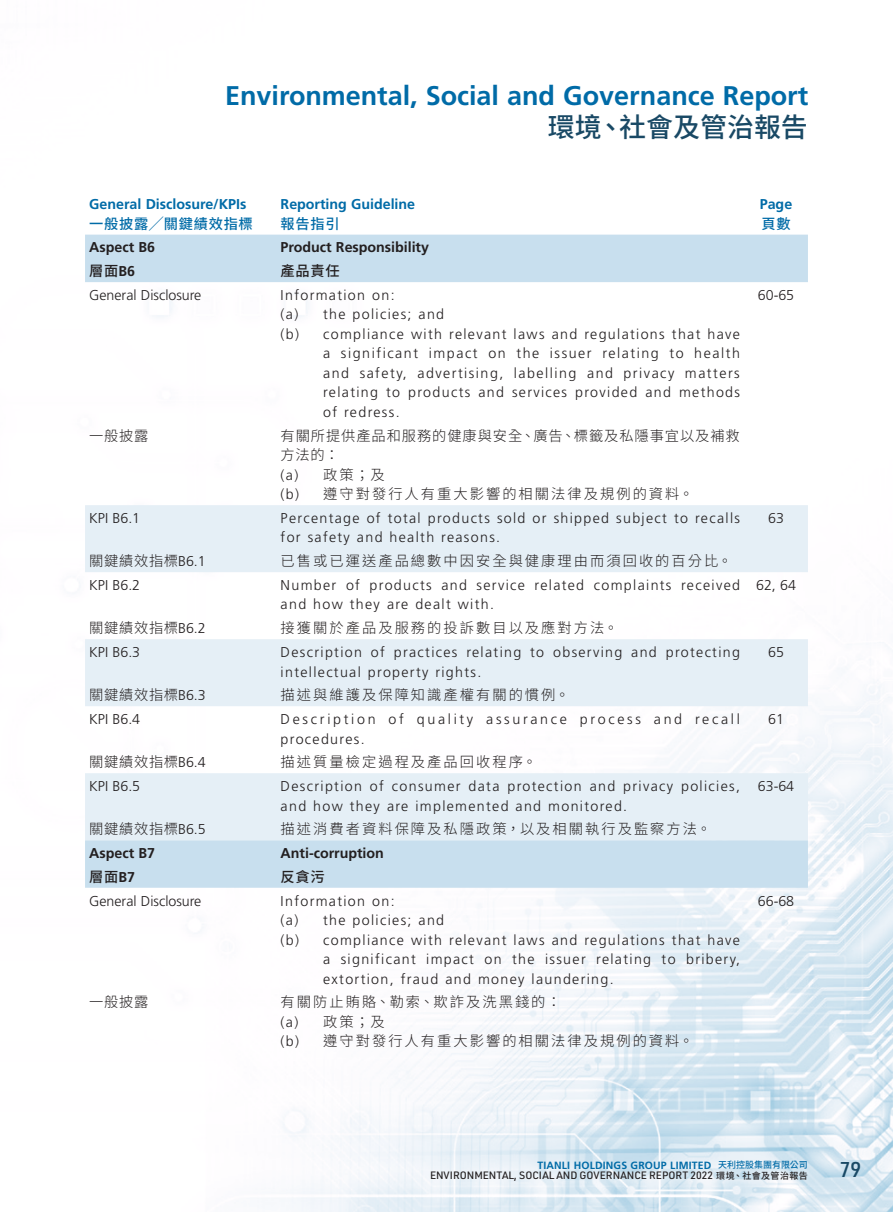
<style>
.page{position:relative;width:893px;height:1212px;background:#fff}
.page>*{position:absolute;margin:0;border:0;box-sizing:border-box;transform-origin:0 0}
.t1{font:700 27px "Frutiger LT Std";color:#006ba7}
.t2{font:500 27px "Source Han Sans TC";color:#194965}
.t3{font:500 21px "URWDIN";color:#194965}
.C_Body_Text{font:300 14.25px/19.5px "Frutiger LT Std";letter-spacing:.095em;color:#231f20}
.C_Body_Text-2{font:300 14.25px "Source Han Sans TC";letter-spacing:.145em;color:#231f20}
.Body_Text{font:300 14.25px "Frutiger LT Std";color:#231f20}
.Body_Text-2{font:300 14.25px/19.5px "Source Han Sans TC";letter-spacing:.05em;color:#231f20}
.C_Body_Text-3{font:300 14.25px/19.5px "Frutiger LT Std";letter-spacing:.19em;color:#231f20}
.Body_Text-3{font:700 14.25px "Frutiger LT Std";color:#231f20}
.Body_Text-4{font:700 14.25px "Frutiger LT Std";color:#006ba7}
.Body_Text-5{font:500 14.25px "Source Han Sans TC";letter-spacing:.05em;color:#006ba7}
.Body_Text-6{font:500 14.25px "Source Han Sans TC";letter-spacing:.05em;color:#231f20}
.t4{font:500 10.5px "URWDIN";letter-spacing:-.005em;color:#231f20}
.t5{font:700 10.5px "Frutiger LT Std";letter-spacing:.015em;color:#006ba7}
.s1{font-family:"Frutiger LT Std";font-weight:700}
.s2{font-family:"Frutiger LT Std"}
.s3{font-family:"Source Han Sans TC";font-weight:500;font-size:9px}
.s4{font-family:"Source Han Sans TC";font-size:9px}
</style>
<div class="page">
<img style="left:79px;top:234px;width:814px;height:978px">
<svg style="left:85px;top:235px;width:723px;height:653px"></svg>
<svg style="left:85px;top:505px;width:723px;height:335px;fill:#e5eff6"></svg>
<h1 class="t1" style="left:225px;top:80px;width:584px">Environmental, Social and Governance Report</h1>
<h1 class="t2" style="left:548px;top:112px;width:262px">環境、社會及管治報告</h1>
<p class="Body_Text-4" style="left:89px;top:196px;width:159px">General Disclosure/KPIs</p>
<p class="Body_Text-4" style="left:281px;top:196px;width:136px">Reporting Guideline</p>
<p class="Body_Text-4" style="left:760px;top:196px;width:34px">Page</p>
<p class="Body_Text-5" style="left:89px;top:215px;width:165px">一般披露╱關鍵績效指標</p>
<p class="Body_Text-5" style="left:281px;top:215px;width:61px">報告指引</p>
<p class="Body_Text-5" style="left:761px;top:215px;width:31px">頁數</p>
<p class="Body_Text-3" style="left:89px;top:239px;width:67px">Aspect B6</p>
<p class="Body_Text-3" style="left:281px;top:239px;width:150px">Product Responsibility</p>
<p class="Body_Text-6" style="left:89px;top:263px;width:47px">層面<span class="s1">B6</span></p>
<p class="Body_Text-6" style="left:281px;top:263px;width:61px">產品責任</p>
<p class="Body_Text" style="left:89px;top:287px;width:114px">General Disclosure</p>
<p class="C_Body_Text" style="left:281px;top:285px;width:115px">Information on:</p>
<p class="C_Body_Text" style="left:281px;top:305px;width:165px">(a) the policies; and</p>
<p class="C_Body_Text" style="left:323px;top:324px;width:418px;text-align:justify;text-indent:-43px">(b) compliance with relevant laws and regulations that have a significant impact on the issuer relating to health and safety, advertising, labelling and privacy matters relating to products and services provided and methods of redress.</p>
<p class="Body_Text" style="left:758px;top:287px;width:38px">60-65</p>
<p class="Body_Text-2" style="left:89px;top:426px;width:61px">一般披露</p>
<p class="Body_Text-2" style="left:281px;top:426px;width:461px">有關所提供產品和服務的健康與安全、廣告、標籤及私隱事宜以及補救方法的：</p>
<p class="C_Body_Text-2" style="left:281px;top:466px;width:106px"><span class="s2">(a)</span> 政策；及</p>
<p class="C_Body_Text-2" style="left:281px;top:486px;width:414px"><span class="s2">(b)</span> 遵守對發行人有重大影響的相關法律及規例的資料。</p>
<p class="Body_Text" style="left:89px;top:510px;width:52px">KPI B6.1</p>
<p class="C_Body_Text" style="left:281px;top:508px;width:461px">Percentage of total products sold or shipped subject to recalls for safety and health reasons.</p>
<p class="Body_Text" style="left:768px;top:510px;width:17px">63</p>
<p class="Body_Text-2" style="left:89px;top:551px;width:118px">關鍵績效指標<span class="s2">B6.1</span></p>
<p class="C_Body_Text-2" style="left:281px;top:553px;width:453px">已售或已運送產品總數中因安全與健康理由而須回收的百分比。</p>
<p class="Body_Text" style="left:89px;top:577px;width:52px">KPI B6.2</p>
<p class="C_Body_Text" style="left:281px;top:575px;width:461px">Number of products and service related complaints received and how they are dealt with.</p>
<p class="Body_Text" style="left:756px;top:577px;width:41px">62, 64</p>
<p class="Body_Text-2" style="left:89px;top:618px;width:118px">關鍵績效指標<span class="s2">B6.2</span></p>
<p class="C_Body_Text-2" style="left:281px;top:620px;width:339px">接獲關於產品及服務的投訴數目以及應對方法。</p>
<p class="Body_Text" style="left:89px;top:644px;width:52px">KPI B6.3</p>
<p class="C_Body_Text" style="left:281px;top:642px;width:461px">Description of practices relating to observing and protecting intellectual property rights.</p>
<p class="Body_Text" style="left:768px;top:644px;width:17px">65</p>
<p class="Body_Text-2" style="left:89px;top:685px;width:118px">關鍵績效指標<span class="s2">B6.3</span></p>
<p class="C_Body_Text-2" style="left:281px;top:687px;width:290px">描述與維護及保障知識產權有關的慣例。</p>
<p class="Body_Text" style="left:89px;top:711px;width:52px">KPI B6.4</p>
<p class="C_Body_Text-3" style="left:281px;top:709px;width:461px">Description of quality assurance process and recall procedures.</p>
<p class="Body_Text" style="left:768px;top:711px;width:17px">61</p>
<p class="Body_Text-2" style="left:89px;top:752px;width:118px">關鍵績效指標<span class="s2">B6.4</span></p>
<p class="C_Body_Text-2" style="left:281px;top:754px;width:258px">描述質量檢定過程及產品回收程序。</p>
<p class="Body_Text" style="left:89px;top:778px;width:52px">KPI B6.5</p>
<p class="C_Body_Text" style="left:281px;top:776px;width:461px">Description of consumer data protection and privacy policies, and how they are implemented and monitored.</p>
<p class="Body_Text" style="left:758px;top:778px;width:38px">63-64</p>
<p class="Body_Text-2" style="left:89px;top:819px;width:118px">關鍵績效指標<span class="s2">B6.5</span></p>
<p class="C_Body_Text-2" style="left:281px;top:821px;width:432px">描述消費者資料保障及私隱政策，以及相關執行及監察方法。</p>
<p class="Body_Text-3" style="left:89px;top:845px;width:67px">Aspect B7</p>
<p class="Body_Text-3" style="left:281px;top:845px;width:105px">Anti-corruption</p>
<p class="Body_Text-6" style="left:89px;top:868px;width:47px">層面<span class="s1">B7</span></p>
<p class="Body_Text-6" style="left:281px;top:868px;width:46px">反貪污</p>
<p class="Body_Text" style="left:89px;top:892px;width:114px">General Disclosure</p>
<p class="C_Body_Text" style="left:281px;top:891px;width:115px">Information on:</p>
<p class="C_Body_Text" style="left:281px;top:910px;width:165px">(a) the policies; and</p>
<p class="C_Body_Text" style="left:323px;top:930px;width:418px;text-align:justify;text-indent:-43px">(b) compliance with relevant laws and regulations that have a significant impact on the issuer relating to bribery, extortion, fraud and money laundering.</p>
<p class="Body_Text" style="left:758px;top:892px;width:38px">66-68</p>
<p class="Body_Text-2" style="left:89px;top:992px;width:61px">一般披露</p>
<p class="C_Body_Text-2" style="left:281px;top:994px;width:282px">有關防止賄賂、勒索、欺詐及洗黑錢的：</p>
<p class="C_Body_Text-2" style="left:281px;top:1013px;width:106px"><span class="s2">(a)</span> 政策；及</p>
<p class="C_Body_Text-2" style="left:281px;top:1033px;width:414px"><span class="s2">(b)</span> 遵守對發行人有重大影響的相關法律及規例的資料。</p>
<p class="t5" style="left:537px;top:1159px;width:272px">TIANLI HOLDINGS GROUP LIMITED <span class="s3">天利控股集團有限公司</span></p>
<p class="t4" style="left:430px;top:1168px;width:379px">ENVIRONMENTAL, SOCIAL AND GOVERNANCE REPORT 2022 <span class="s4">環境、社會及管治報告</span></p>
<h2 class="t3" style="left:839px;top:1156px;width:24px">79</h2>
</div>
